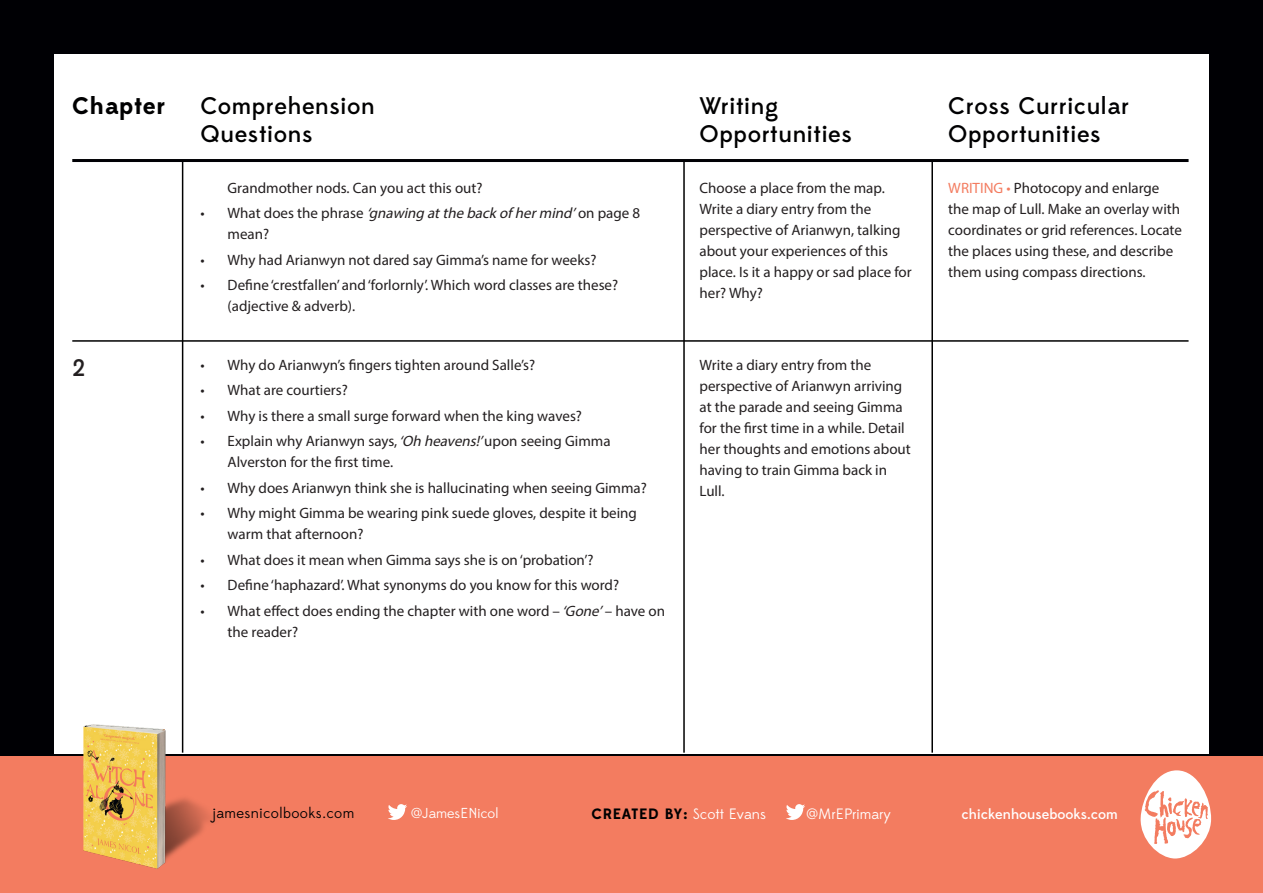
<style>
.page{position:relative;width:1263px;height:893px;background:#000004}
.page>*{position:absolute;margin:0;border:0;box-sizing:border-box;transform-origin:0 0}
.t1{font:500 24px "Edmondsans";letter-spacing:.025em;color:#000001}
.t2{font:500 24px "Edmondsans";letter-spacing:.025em;color:#000002}
.t3{font:700 24px "Edmondsans";letter-spacing:.025em;color:#000001}
.t4{font:500 24px "Edmondsans";color:#231f20}
.t5{font:15px/21px "Myriad Pro";color:#231f20}
.t6{font:700 15px "Edmondsans";letter-spacing:.05em;color:#000001}
.t7{font:15px "Edmondsans";letter-spacing:.025em;color:#000001}
.t8{font:15px "Edmondsans";color:#fff}
.t9{font:500 14.4px "Edmondsans";color:#fff}
.t10{font:14.4px "Edmondsans";color:#fff}
.s1{font-style:italic}
.s2{color:#f37c60}
.s3{font-weight:400;color:#fff}
</style>
<div class="page">
<div style="left:54px;top:54px;width:1155px;height:700px;background:#fff"></div>
<div style="left:0;top:757px;width:1263px;height:136px;background:#f37c60"></div>
<svg style="left:1140px;top:770px;width:71px;height:89px"></svg>
<svg style="left:388px;top:804px;width:19px;height:16px"></svg>
<hr style="left:72px;top:159px;width:1116px;height:3px;background:#000004">
<hr style="left:182px;top:162px;width:1px;height:591px;background:#000">
<hr style="left:683px;top:162px;width:2px;height:591px;background:#000">
<hr style="left:931px;top:162px;width:2px;height:591px;background:#000">
<svg style="left:786px;top:804px;width:19px;height:16px"></svg>
<img style="left:81px;top:722px;width:151px;height:147px">
<hr style="left:72px;top:340px;width:1116px;height:2px;background:#000">
<p class="t3" style="left:72px;top:91px;width:95px">Chapter</p>
<p class="t1" style="left:699px;top:91px;width:80px">Writing</p>
<p class="t1" style="left:699px;top:120px;width:154px">Opportunities</p>
<p class="t1" style="left:201px;top:91px;width:176px">Comprehension</p>
<p class="t1" style="left:201px;top:120px;width:114px">Questions</p>
<p class="t5" style="left:228px;top:177px;width:256px">Grandmother nods. Can you act this out?</p>
<p class="t5" style="left:228px;top:202px;width:414px;text-indent:-27px">• W h a t d o e s t h e p h ra s e <span class="s1">‘gnawing atthe backofhermind’</span>o n p a g e 8 mean?</p>
<p class="t5" style="left:201px;top:249px;width:397px">• Why had Arianwyn not dared say Gimma’s name for weeks?</p>
<p class="t5" style="left:228px;top:274px;width:392px;text-indent:-27px">• Define ‘crestfallen’ and ‘forlornly’. Which word classes are these? (adjective &amp; adverb).</p>
<p class="t2" style="left:948px;top:91px;width:182px">Cross Curricular</p>
<p class="t2" style="left:948px;top:120px;width:154px">Opportunities</p>
<p class="t5" style="left:699px;top:177px;width:214px">Choose a place from the map.<br>Write a diary entry from the perspective of Arianwyn, talking about your experiences of this place. Is it a happy or sad place for her? Why?</p>
<p class="t5" style="left:948px;top:177px;width:235px"><span class="s2">WRITING •</span> Photocopy and enlarge the map of Lull. Make an overlay with coordinates or grid references. Locate the places using these, and describe them using compass directions.</p>
<p class="t4" style="left:72px;top:354px;width:15px">2</p>
<p class="t5" style="left:201px;top:354px;width:336px">• Why do Arianwyn’s fingers tighten around Salle’s?</p>
<p class="t5" style="left:201px;top:379px;width:149px">• What are courtiers?</p>
<p class="t5" style="left:201px;top:405px;width:383px">• Why is there a small surge forward when the king waves?</p>
<p class="t5" style="left:228px;top:430px;width:384px;text-indent:-27px">• Explain why Arianwyn says, <span class="s1">‘Oh heavens!’</span>upon seeing Gimma<br>Alverston for the first time.</p>
<p class="t5" style="left:201px;top:477px;width:448px">• Why does Arianwyn think she is hallucinating when seeing Gimma?</p>
<p class="t5" style="left:228px;top:502px;width:411px;text-indent:-27px">• Why might Gimma be wearing pink suede gloves, despite it being warm that afternoon?</p>
<p class="t5" style="left:201px;top:549px;width:394px">• What does it mean when Gimma says she is on ‘probation’?</p>
<p class="t5" style="left:201px;top:574px;width:420px">• Define ‘haphazard’. What synonyms do you know for this word?</p>
<p class="t5" style="left:228px;top:600px;width:439px;text-indent:-27px">• What effect does ending the chapter with one word – <span class="s1">‘Gone’</span>– have on the reader?</p>
<p class="t5" style="left:699px;top:354px;width:213px">Write a diary entry from the perspective of Arianwyn arriving at the parade and seeing Gimma for the first time in a while. Detail her thoughts and emotions about having to train Gimma back in<br>Lull.</p>
<p class="t7" style="left:212px;top:804px;width:144px">jamesnicolbooks.com</p>
<p class="t10" style="left:411px;top:805px;width:89px">@JamesENicol</p>
<p class="t6" style="left:591px;top:805px;width:176px">CREATED BY: <span class="s3">Scott Evans</span></p>
<p class="t8" style="left:807px;top:806px;width:86px">@MrEPrimary</p>
<p class="t9" style="left:961px;top:805px;width:158px">chickenhousebooks.com</p>
</div>
